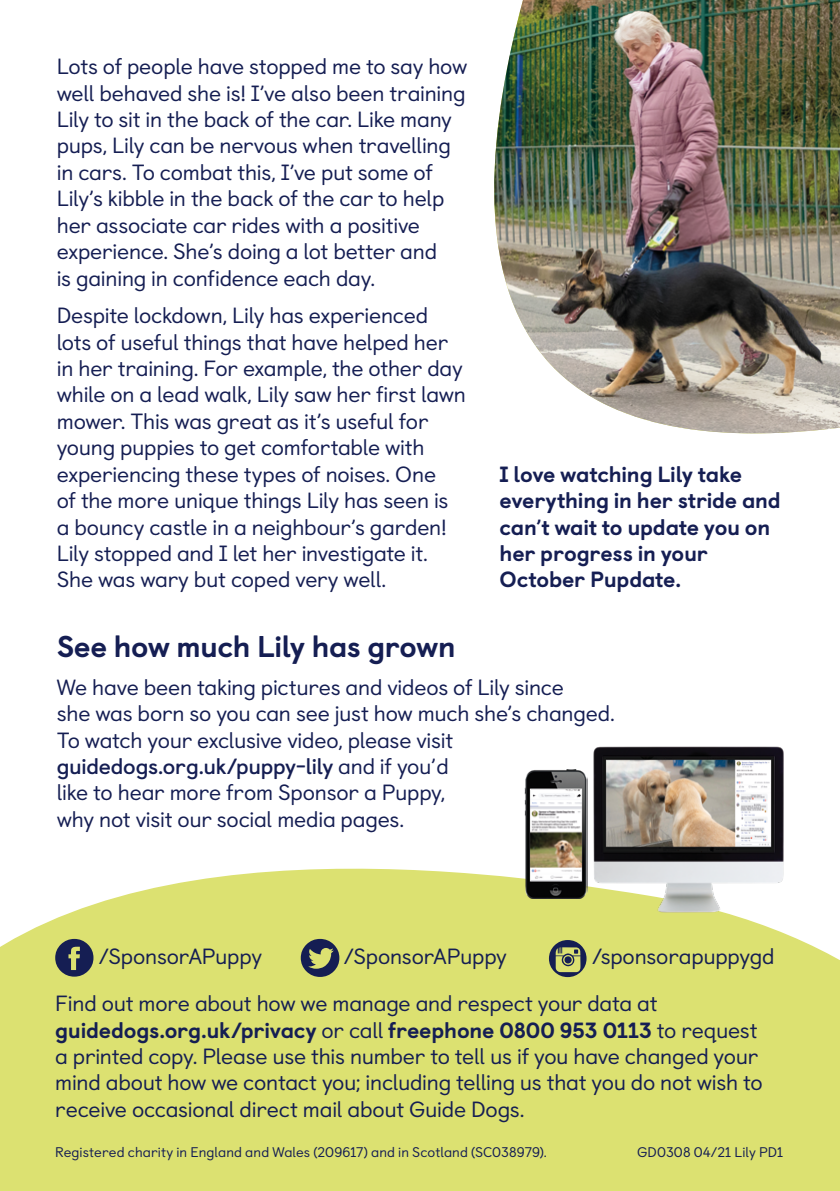
<style>
.page{position:relative;width:840px;height:1191px;background:#fff}
.page>*{position:absolute;margin:0;border:0;box-sizing:border-box;transform-origin:0 0}
.h2_web_CTA{font:800 30px "Castledown";letter-spacing:-.015em;color:#151e53}
.p_main{font:22px/26.4px "Castledown";letter-spacing:-.01em;color:#151e53}
.p_main-2{font:800 22px/26.4px "Castledown";letter-spacing:-.01em;color:#151e53}
.note{font:14px "Castledown";letter-spacing:.005em;color:#151e53}
.s1{font-weight:700}
.s2{font-weight:800}
</style>
<div class="page">
<img style="left:494px;top:0;width:345px;height:434px">
<div style="left:0;top:868px;width:839px;height:323px;background:#dce171"></div>
<svg style="left:55px;top:939px;width:38px;height:37px"></svg>
<svg style="left:300px;top:939px;width:39px;height:38px"></svg>
<svg style="left:548px;top:940px;width:38px;height:37px"></svg>
<img style="left:523px;top:770px;width:42px;height:128px">
<img style="left:565px;top:746px;width:246px;height:188px">
<p class="p_main" style="left:57px;top:51px;width:412px">Lots of people have stopped me to say how well behaved she is! I’ve also been training Lily to sit in the back of the car. Like many pups, Lily can be nervous when travelling in cars. To combat this, I’ve put some of Lily’s kibble in the back of the car to help her associate car rides with a positive experience. She’s doing a lot better and<br>is gaining in confidence each day.</p>
<p class="p_main" style="left:57px;top:300px;width:410px">Despite lockdown, Lily has experienced lots of useful things that have helped her in her training. For example, the other day while on a lead walk, Lily saw her first lawn mower. This was great as it’s useful for young puppies to get comfortable with experiencing these types of noises. One<br>of the more unique things Lily has seen is a bouncy castle in a neighbour’s garden!<br>Lily stopped and I let her investigate it.<br>She was wary but coped very well.</p>
<p class="p_main-2" style="left:499px;top:459px;width:282px">I love watching Lily take everything in her stride and can’t wait to update you on her progress in your<br>October Pupdate.</p>
<h2 class="h2_web_CTA" style="left:57px;top:622px;width:400px">See how much Lily has grown</h2>
<p class="p_main" style="left:57px;top:672px;width:559px">We have been taking pictures and videos of Lily since<br>she was born so you can see just how much she’s changed.<br>To watch your exclusive video, please visit <span class="s1">guidedogs.org.uk/puppy-lily</span> and if you’d<br>like to hear more from Sponsor a Puppy,<br>why not visit our social media pages.</p>
<p class="p_main" style="left:99px;top:941px;width:164px">/SponsorAPuppy</p>
<p class="p_main" style="left:343px;top:941px;width:164px">/SponsorAPuppy</p>
<p class="p_main" style="left:591px;top:941px;width:184px">/sponsorapuppygd</p>
<p class="p_main" style="left:55px;top:988px;width:708px">Find out more about how we manage and respect your data at <span class="s2">guidedogs.org.uk/privacy</span> or call <span class="s2">freephone 0800 953 0113</span> to request a printed copy. Please use this number to tell us if you have changed your mind about how we contact you; including telling us that you do not wish to receive occasional direct mail about Guide Dogs.</p>
<p class="note" style="left:55px;top:1140px;width:493px">Registered charity in England and Wales (209617) and in Scotland (SC038979).</p>
<p class="note" style="left:636px;top:1140px;width:148px">GD0308 04/21 Lily PD1</p>
</div>
